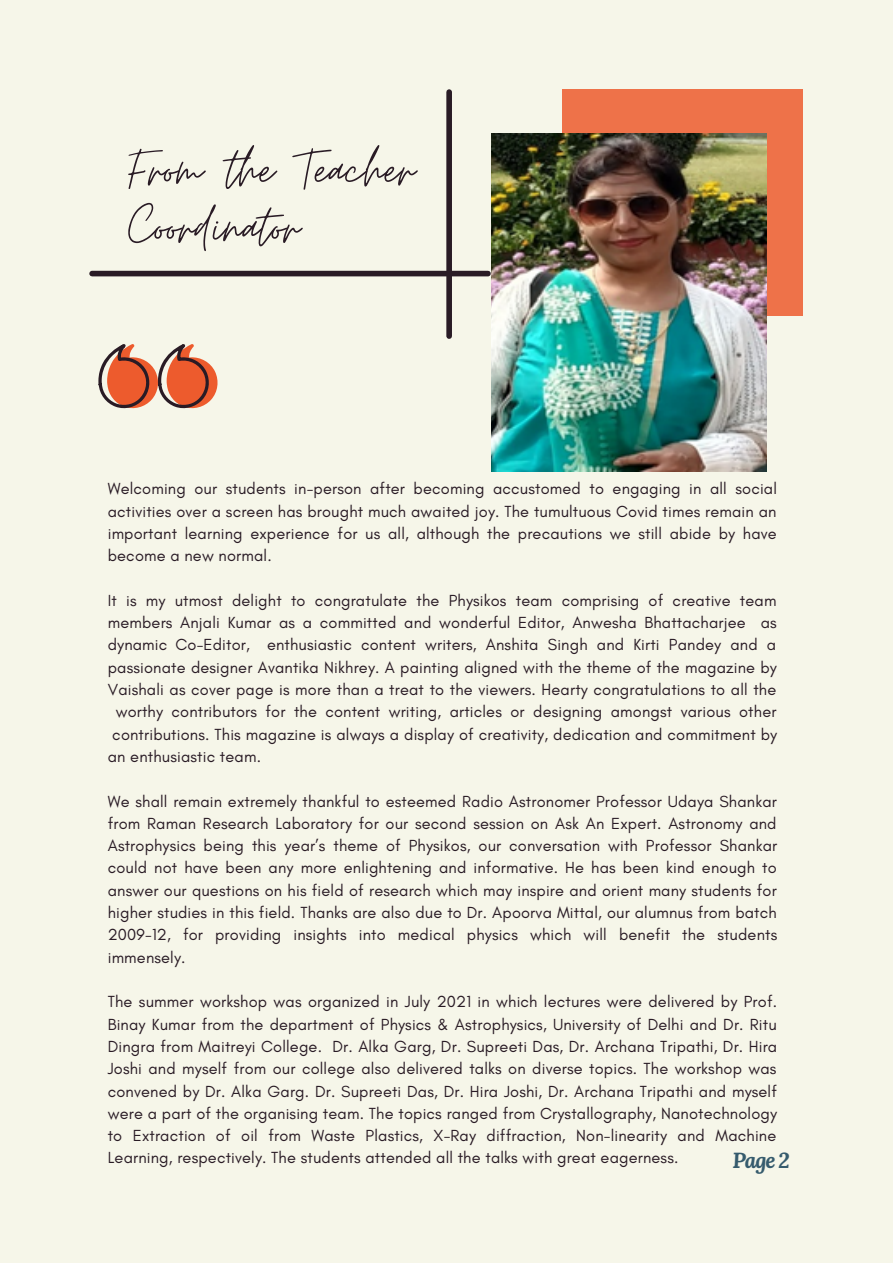
<style>
.page{position:relative;width:893px;height:1264px;background:#fff}
.page>*{position:absolute;margin:0;border:0;box-sizing:border-box;transform-origin:0 0}
.t1{font:62.55px/57.3px "Moon Time";color:#291b25}
.t2{font:italic 700 21.6px "Lora";color:#365b6d}
.t3{font:16.35px/22.4px "Glacial Indifference";letter-spacing:.01em;color:#291b25;text-align:justify}
</style>
<div class="page">
<div style="left:0;top:0;width:892px;height:1262px;background:#f6f6e9"></div>
<div style="left:562px;top:89px;width:240px;height:226px;background:#ee7249"></div>
<img style="left:491px;top:133px;width:275px;height:339px">
<div style="left:92px;top:271px;width:396px;height:5px;background:#291b25"></div>
<div style="left:446px;top:92px;width:6px;height:244px;background:#291b25"></div>
<svg style="left:98px;top:344px;width:119px;height:64px"></svg>
<h1 class="t1" style="left:128px;top:142px;width:288px">From the Teacher<br>Coordinator</h1>
<p class="t3" style="left:108px;top:477px;width:670px">Welcoming our students in-person after becoming accustomed to engaging in all social activities over a screen has brought much awaited joy. The tumultuous Covid times remain an important learning experience for us all, although the precautions we still abide by have become a new normal.</p>
<p class="t3" style="left:108px;top:589px;width:670px">It is my utmost delight to congratulate the Physikos team comprising of creative team</p>
<p class="t3" style="left:108px;top:611px;width:670px">members Anjali Kumar as a committed and wonderful Editor, Anwesha Bhattacharjee as</p>
<p class="t3" style="left:108px;top:633px;width:670px">dynamic Co-Editor, enthusiastic content writers, Anshita Singh and Kirti Pandey and a</p>
<p class="t3" style="left:108px;top:655px;width:670px">passionate designer Avantika Nikhrey. A painting aligned with the theme of the magazine by</p>
<p class="t3" style="left:108px;top:678px;width:670px">Vaishali as cover page is more than a treat to the viewers. Hearty congratulations to all the</p>
<p class="t3" style="left:116px;top:700px;width:662px">worthy contributors for the content writing, articles or designing amongst various other</p>
<p class="t3" style="left:112px;top:722px;width:666px">contributions. This magazine is always a display of creativity, dedication and commitment by</p>
<p class="t3" style="left:108px;top:745px;width:155px">an enthusiastic team.</p>
<p class="t3" style="left:108px;top:789px;width:671px">We shall remain extremely thankful to esteemed Radio Astronomer Professor Udaya Shankar from Raman Research Laboratory for our second session on Ask An Expert. Astronomy and Astrophysics being this year’s theme of Physikos, our conversation with Professor Shankar could not have been any more enlightening and informative. He has been kind enough to answer our questions on his field of research which may inspire and orient many students for higher studies in this field. Thanks are also due to Dr. Apoorva Mittal, our alumnus from batch 2009-12, for providing insights into medical physics which will benefit the students immensely.</p>
<p class="t3" style="left:108px;top:990px;width:671px">The summer workshop was organized in July 2021 in which lectures were delivered by Prof.<br>Binay Kumar from the department of Physics &amp; Astrophysics, University of Delhi and Dr. Ritu Dingra from Maitreyi College. Dr. Alka Garg, Dr. Supreeti Das, Dr. Archana Tripathi, Dr. Hira Joshi and myself from our college also delivered talks on diverse topics. The workshop was convened by Dr. Alka Garg. Dr. Supreeti Das, Dr. Hira Joshi, Dr. Archana Tripathi and myself were a part of the organising team. The topics ranged from Crystallography, Nanotechnology to Extraction of oil from Waste Plastics, X-Ray diffraction, Non-linearity and Machine Learning, respectively. The students attended all the talks with great eagerness.</p>
<h2 class="t2" style="left:732px;top:1145px;width:59px">Page 2</h2>
</div>
